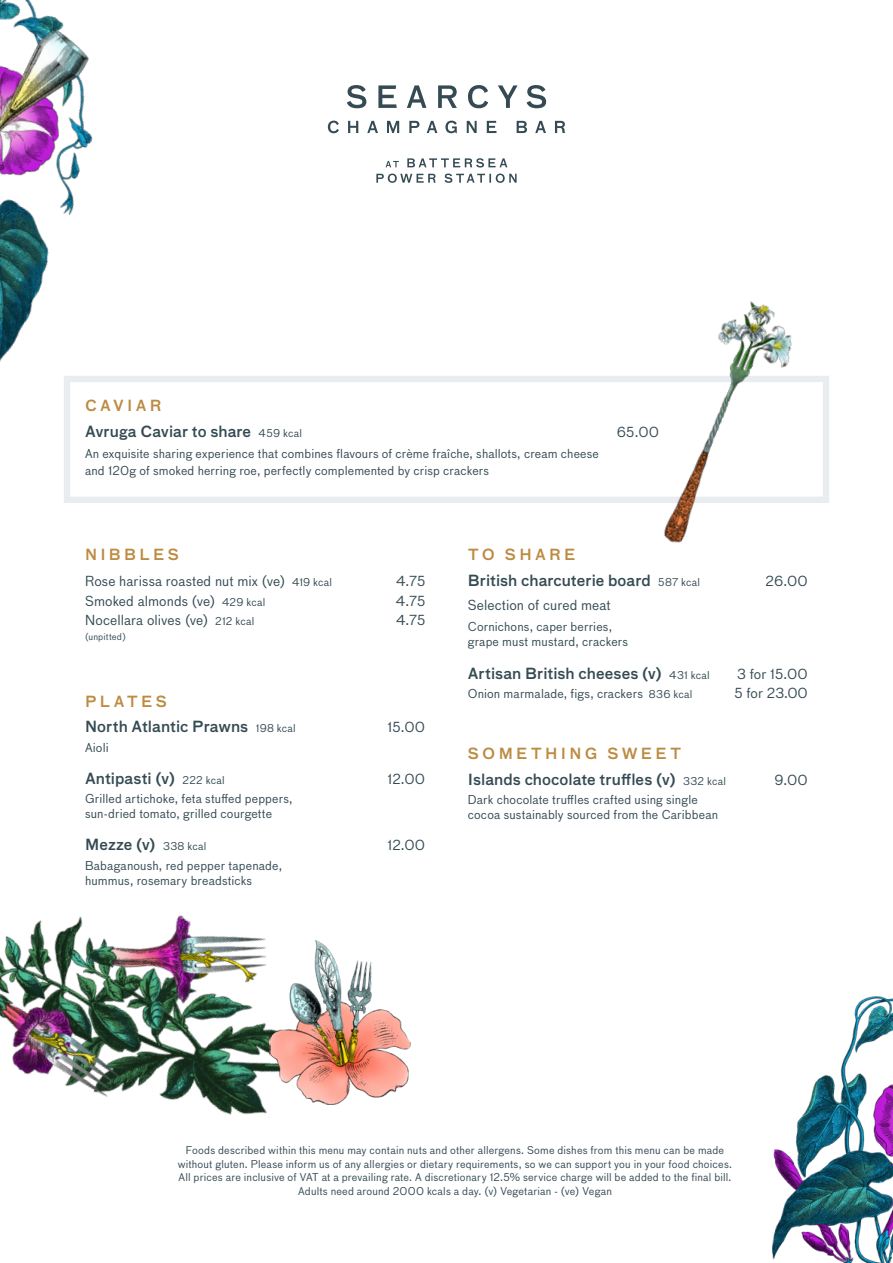
<style>
.page{position:relative;width:893px;height:1263px;background:#fff}
.page>*{position:absolute;margin:0;border:0;box-sizing:border-box;transform-origin:0 0}
.t1{font:500 15px "Bau OT";color:#354b54}
.t2{font:500 15px "Bau OT";letter-spacing:.22em;color:#bd8b42}
.t3{font:13.5px "Bau OT";letter-spacing:.01em;color:#354b54}
.t4{font:12px/15px "Bau OT";letter-spacing:.015em;color:#354b54}
.t5{font:10.5px/13.5px "Bau OT";letter-spacing:.015em;color:#354b54;text-align:center}
.t6{font:9px "Bau OT";letter-spacing:.02em;color:#354b54}
.s1{font-weight:400;font-size:10.5px}
.s2{font-size:10.5px}
</style>
<div class="page">
<svg style="left:64px;top:376px;width:765px;height:127px"></svg>
<img style="left:632px;top:301px;width:182px;height:242px">
<svg style="left:328px;top:85px;width:237px;height:98px"></svg>
<img style="left:0;top:0;width:142px;height:426px">
<img style="left:773px;top:996px;width:120px;height:267px">
<img style="left:0;top:915px;width:338px;height:200px">
<img style="left:269px;top:940px;width:142px;height:164px">
<p class="t2" style="left:85px;top:396px;width:78px">CAVIAR</p>
<p class="t1" style="left:85px;top:422px;width:218px">Avruga Caviar to share <span class="s1">459 kcal</span></p>
<p class="t3" style="left:617px;top:424px;width:44px">65.00</p>
<p class="t4" style="left:85px;top:445px;width:515px;line-height:16.5px">An exquisite sharing experience that combines flavours of crème fraîche, shallots, cream cheese and 120g of smoked herring roe, perfectly complemented by crisp crackers</p>
<p class="t2" style="left:85px;top:545px;width:95px">NIBBLES</p>
<p class="t3" style="left:85px;top:572px;width:249px">Rose harissa roasted nut mix (ve) <span class="s2">419 kcal</span></p>
<p class="t3" style="left:396px;top:572px;width:31px">4.75</p>
<p class="t3" style="left:85px;top:592px;width:182px">Smoked almonds (ve) <span class="s2">429 kcal</span></p>
<p class="t3" style="left:396px;top:592px;width:31px">4.75</p>
<p class="t3" style="left:85px;top:611px;width:171px">Nocellara olives (ve) <span class="s2">212 kcal</span></p>
<p class="t3" style="left:396px;top:611px;width:31px">4.75</p>
<p class="t6" style="left:85px;top:631px;width:42px">(unpitted)</p>
<p class="t2" style="left:85px;top:691px;width:83px">PLATES</p>
<p class="t1" style="left:85px;top:717px;width:212px">North Atlantic Prawns <span class="s1">198 kcal</span></p>
<p class="t3" style="left:387px;top:719px;width:39px">15.00</p>
<p class="t4" style="left:85px;top:740px;width:25px">Aioli</p>
<p class="t1" style="left:85px;top:768px;width:141px">Antipasti (v) <span class="s1">222 kcal</span></p>
<p class="t3" style="left:388px;top:770px;width:39px">12.00</p>
<p class="t4" style="left:85px;top:791px;width:209px">Grilled artichoke, feta stuffed peppers, sun-dried tomato, grilled courgette</p>
<p class="t1" style="left:85px;top:835px;width:123px">Mezze (v) <span class="s1">338 kcal</span></p>
<p class="t3" style="left:388px;top:837px;width:39px">12.00</p>
<p class="t4" style="left:85px;top:858px;width:198px">Babaganoush, red pepper tapenade, hummus, rosemary breadsticks</p>
<p class="t2" style="left:468px;top:545px;width:109px">TO SHARE</p>
<p class="t1" style="left:468px;top:571px;width:234px">British charcuterie board <span class="s1">587 kcal</span></p>
<p class="t3" style="left:765px;top:572px;width:44px">26.00</p>
<p class="t3" style="left:468px;top:596px;width:144px">Selection of cured meat</p>
<p class="t4" style="left:468px;top:619px;width:162px">Cornichons, caper berries, grape must mustard, crackers</p>
<p class="t1" style="left:468px;top:663px;width:243px">Artisan British cheeses (v) <span class="s1">431 kcal</span></p>
<p class="t3" style="left:737px;top:665px;width:72px">3 for 15.00</p>
<p class="t4" style="left:468px;top:686px;width:226px">Onion marmalade, figs, crackers <span class="s2">836 kcal</span></p>
<p class="t3" style="left:734px;top:684px;width:75px">5 for 23.00</p>
<p class="t2" style="left:468px;top:743px;width:215px">SOMETHING SWEET</p>
<p class="t1" style="left:468px;top:769px;width:260px">Islands chocolate truffles (v) <span class="s1">332 kcal</span></p>
<p class="t3" style="left:774px;top:771px;width:35px">9.00</p>
<p class="t4" style="left:468px;top:792px;width:252px">Dark chocolate truffles crafted using single cocoa sustainably sourced from the Caribbean</p>
<p class="t5" style="left:178px;top:1144px;width:556px">Foods described within this menu may contain nuts and other allergens. Some dishes from this menu can be made without gluten. Please inform us of any allergies or dietary requirements, so we can support you in your food choices.<br>All prices are inclusive of VAT at a prevailing rate. A discretionary 12.5% service charge will be added to the final bill.<br>Adults need around 2000 kcals a day. (v) Vegetarian - (ve) Vegan</p>
</div>
